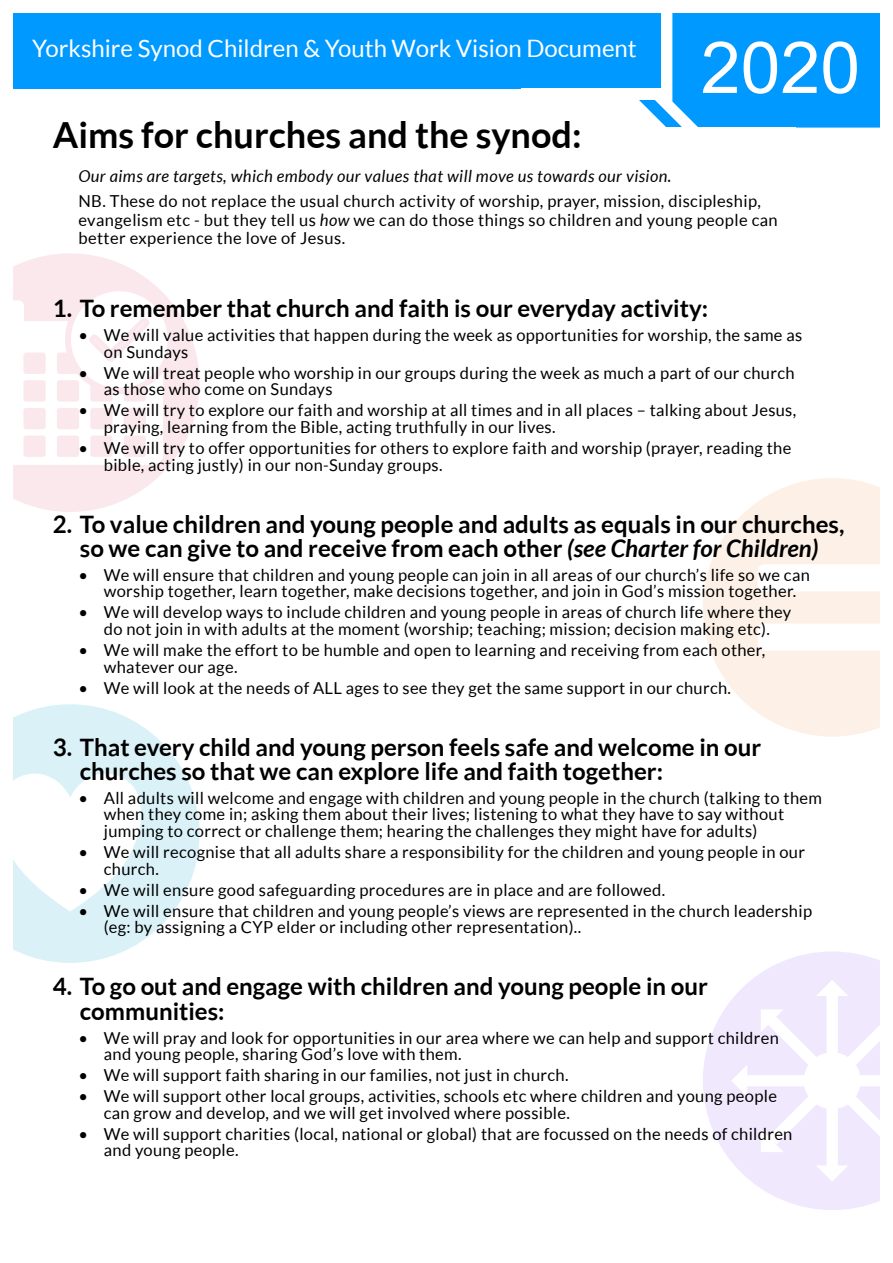
<style>
.page{position:relative;width:893px;height:1263px;background:#fff}
.page>*{position:absolute;margin:0;border:0;box-sizing:border-box;transform-origin:0 0}
.t1{font:71.7px "Arial";color:#fff}
.t2{font:700 36px "Lato";color:#000}
.t3{font:700 24px/24px "Lato";color:#000}
.t4{font:24px "Lato";color:#fff}
.t5{font:16.5px/16.5px "Lato";letter-spacing:.02em;color:#000}
.t6{font:italic 16.5px "Lato";letter-spacing:.025em;color:#000}
.s1{font-style:italic}
</style>
<div class="page">
<svg style="left:13px;top:704px;width:187px;height:259px;fill:#d9f1f7"></svg>
<svg style="left:13px;top:769px;width:132px;height:142px"></svg>
<svg style="left:703px;top:951px;width:177px;height:259px;fill:#f0e8fd"></svg>
<svg style="left:731px;top:980px;width:149px;height:202px"></svg>
<svg style="left:13px;top:253px;width:187px;height:259px;fill:#fae8ed"></svg>
<div style="left:1px;top:300px;width:23px;height:63px;background:#fff;border-radius:6px"></div>
<svg style="left:65px;top:285px;width:109px;height:109px"></svg>
<svg style="left:13px;top:313px;width:150px;height:152px"></svg>
<svg style="left:703px;top:478px;width:177px;height:259px;fill:#fdf1e7"></svg>
<svg style="left:758px;top:564px;width:122px;height:27px"></svg>
<svg style="left:758px;top:623px;width:122px;height:28px"></svg>
<div style="left:0;top:0;width:661px;height:88px;background:#09f"></div>
<svg style="left:639px;top:13px;width:241px;height:115px;background:#12a0ff"></svg>
<div style="left:521px;top:88px;width:140px;height:11px;background:#fff"></div>
<div style="left:0;top:0;width:893px;height:13px;background:#fff"></div>
<div style="left:0;top:6px;width:13px;height:1257px;background:#fff"></div>
<h3 class="t4" style="left:32px;top:38px;width:606px">Yorkshire Synod Children &amp; Youth Work Vision Document</h3>
<h1 class="t1" style="left:701px;top:41px;width:161px">2020</h1>
<h2 class="t2" style="left:53px;top:119px;width:530px">Aims for churches and the synod:</h2>
<p class="t6" style="left:78px;top:168px;width:595px">Our aims are targets, which embody our values that will move us towards our vision.</p>
<p class="t5" style="left:78px;top:192px;width:701px;line-height:18.9px">NB. These do not replace the usual church activity of worship, prayer, mission, discipleship, evangelism etc - but they tell us <span class="s1">how</span> we can do those things so children and young people can better experience the love of Jesus.</p>
<h3 class="t3" style="left:53px;top:298px;width:657px">1. To remember that church and faith is our everyday activity:</h3>
<p class="t5" style="left:104px;top:328px;width:700px;text-indent:-26px">• We will value activities that happen during the week as opportunities for worship, the same as on Sundays</p>
<p class="t5" style="left:104px;top:366px;width:692px;text-indent:-26px">• We will treat people who worship in our groups during the week as much a part of our church as those who come on Sundays</p>
<p class="t5" style="left:104px;top:403px;width:694px;text-indent:-26px">• We will try to explore our faith and worship at all times and in all places – talking about Jesus, praying, learning from the Bible, acting truthfully in our lives.</p>
<p class="t5" style="left:104px;top:441px;width:689px;text-indent:-26px">• We will try to offer opportunities for others to explore faith and worship (prayer, reading the bible, acting justly) in our non-Sunday groups.</p>
<h3 class="t3" style="left:53px;top:514px;width:793px;text-align:center">2. To value children and young people and adults as equals in our churches, so we can give to and receive from each other <span class="s1">(see Charter for Children)</span></h3>
<p class="t5" style="left:104px;top:568px;width:707px;text-indent:-26px">• We will ensure that children and young people can join in all areas of our church’s life so we can worship together, learn together, make decisions together, and join in God’s mission together.</p>
<p class="t5" style="left:78px;top:605px;width:714px;text-align:center">• We will develop ways to include children and young people in areas of church life where they do not join in with adults at the moment (worship; teaching; mission; decision making etc).</p>
<p class="t5" style="left:104px;top:643px;width:663px;text-indent:-26px">• We will make the effort to be humble and open to learning and receiving from each other, whatever our age.</p>
<p class="t5" style="left:78px;top:680px;width:654px">• We will look at the needs of ALL ages to see they get the same support in our church.</p>
<h3 class="t3" style="left:80px;top:737px;width:683px;text-indent:-27px">3. That every child and young person feels safe and welcome in our churches so that we can explore life and faith together:</h3>
<p class="t5" style="left:104px;top:791px;width:720px;text-indent:-26px">• All adults will welcome and engage with children and young people in the church (talking to them when they come in; asking them about their lives; listening to what they have to say without jumping to correct or challenge them; hearing the challenges they might have for adults)</p>
<p class="t5" style="left:104px;top:845px;width:703px;text-indent:-26px">• We will recognise that all adults share a responsibility for the children and young people in our church.</p>
<p class="t5" style="left:78px;top:882px;width:588px">• We will ensure good safeguarding procedures are in place and are followed.</p>
<p class="t5" style="left:104px;top:903px;width:710px;text-indent:-26px">• We will ensure that children and young people’s views are represented in the church leadership (eg: by assigning a CYP elder or including other representation)..</p>
<h3 class="t3" style="left:80px;top:976px;width:630px;text-indent:-27px">4. To go out and engage with children and young people in our communities:</h3>
<p class="t5" style="left:104px;top:1030px;width:677px;text-indent:-26px">• We will pray and look for opportunities in our area where we can help and support children and young people, sharing God’s love with them.</p>
<p class="t5" style="left:78px;top:1068px;width:492px">• We will support faith sharing in our families, not just in church.</p>
<p class="t5" style="left:104px;top:1089px;width:675px;text-indent:-26px">• We will support other local groups, activities, schools etc where children and young people can grow and develop, and we will get involved where possible.</p>
<p class="t5" style="left:104px;top:1126px;width:690px;text-indent:-26px">• We will support charities (local, national or global) that are focussed on the needs of children and young people.</p>
</div>
